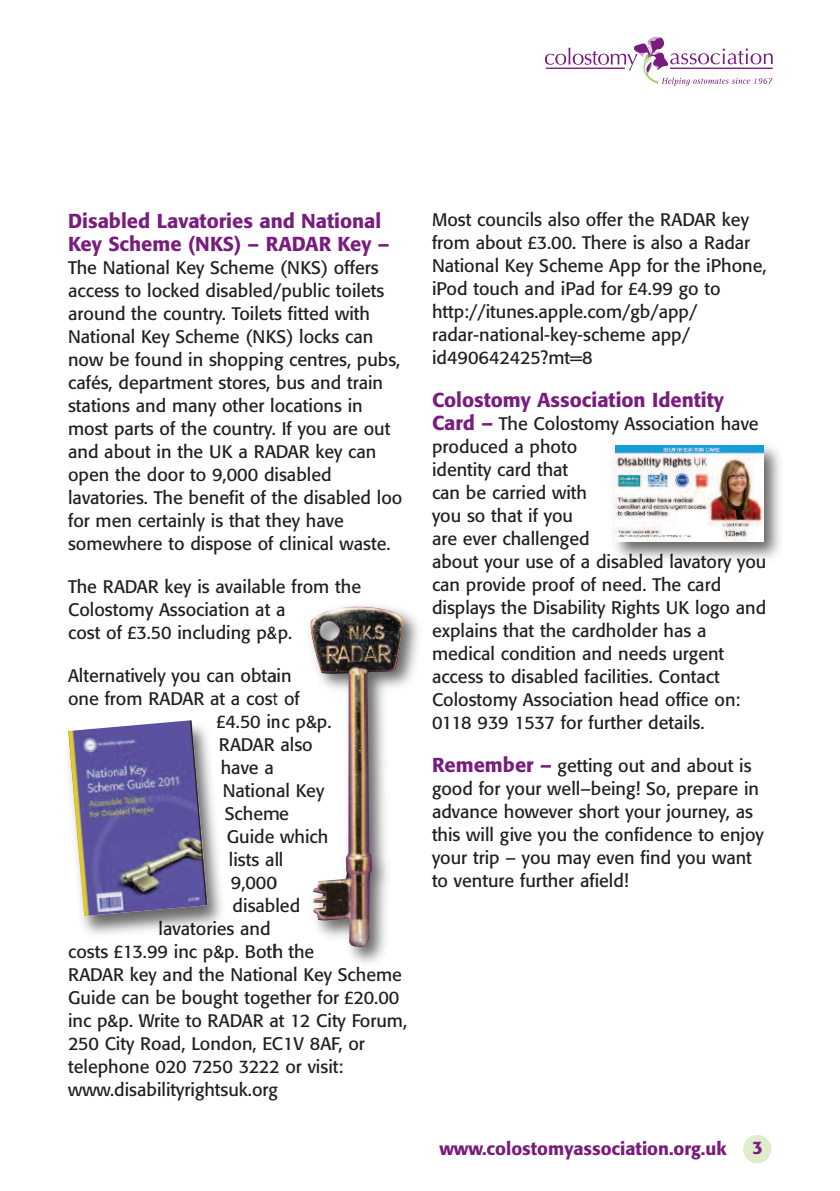
<style>
.page{position:relative;width:840px;height:1191px;background:#fff}
.page>*{position:absolute;margin:0;border:0;box-sizing:border-box;transform-origin:0 0}
.t1{font:500 20px/23px "Formata";color:#781d7d}
.t2{font:18px/23px "Formata";color:#231f20}
.t3{font:500 18px "Formata";color:#781d7d}
.s1{font-weight:500;font-size:20px;color:#781d7d}
</style>
<div class="page">
<div style="left:742px;top:1135px;width:29px;height:28px;background:#dfedcd;border-radius:50%"></div>
<svg style="left:545px;top:37px;width:227px;height:49px"></svg>
<img style="left:82px;top:751px;width:140px;height:184px">
<img style="left:68px;top:720px;width:140px;height:196px">
<img style="left:349px;top:605px;width:69px;height:358px">
<img style="left:310px;top:606px;width:92px;height:341px">
<img style="left:615px;top:445px;width:165px;height:114px">
<img style="left:615px;top:445px;width:148px;height:96px">
<p class="t1" style="left:68px;top:211px;width:323px">Disabled Lavatories and National<br>Key Scheme (NKS) – RADAR Key –</p>
<p class="t2" style="left:68px;top:257px;width:335px">The National Key Scheme (NKS) offers access to locked disabled/public toilets around the country. Toilets fitted with National Key Scheme (NKS) locks can now be found in shopping centres, pubs, cafés, department stores, bus and train stations and many other locations in most parts of the country. If you are out and about in the UK a RADAR key can open the door to 9,000 disabled lavatories. The benefit of the disabled loo for men certainly is that they have somewhere to dispose of clinical waste.</p>
<p class="t2" style="left:68px;top:576px;width:294px">The RADAR key is available from the<br>Colostomy Association at a<br>cost of £3.50 including p&amp;p.</p>
<p class="t2" style="left:68px;top:665px;width:225px">Alternatively you can obtain</p>
<p class="t2" style="left:68px;top:688px;width:233px">one from RADAR at a cost of</p>
<p class="t2" style="left:217px;top:711px;width:116px">£4.50 inc p&amp;p.</p>
<p class="t2" style="left:219px;top:734px;width:95px">RADAR also</p>
<p class="t2" style="left:221px;top:757px;width:55px">have a</p>
<p class="t2" style="left:223px;top:780px;width:103px">National Key</p>
<p class="t2" style="left:225px;top:803px;width:66px">Scheme</p>
<p class="t2" style="left:227px;top:826px;width:103px">Guide which</p>
<p class="t2" style="left:229px;top:849px;width:56px">lists all</p>
<p class="t2" style="left:231px;top:872px;width:48px">9,000</p>
<p class="t2" style="left:232px;top:895px;width:69px">disabled</p>
<p class="t2" style="left:158px;top:918px;width:113px">lavatories and</p>
<p class="t2" style="left:68px;top:941px;width:247px">costs £13.99 inc p&amp;p. Both the</p>
<p class="t2" style="left:68px;top:964px;width:335px">RADAR key and the National Key Scheme</p>
<p class="t2" style="left:68px;top:987px;width:332px">Guide can be bought together for £20.00</p>
<p class="t2" style="left:68px;top:1010px;width:340px">inc p&amp;p. Write to RADAR at 12 City Forum,</p>
<p class="t2" style="left:68px;top:1033px;width:298px">250 City Road, London, EC1V 8AF, or</p>
<p class="t2" style="left:68px;top:1056px;width:276px">telephone 020 7250 3222 or visit:</p>
<p class="t2" style="left:68px;top:1079px;width:211px">www.disabilityrightsuk.org</p>
<p class="t2" style="left:432px;top:210px;width:336px">Most councils also offer the RADAR key from about £3.00. There is also a Radar National Key Scheme App for the iPhone, iPod touch and iPad for £4.99 go to http://itunes.apple.com/gb/app/ radar-national-key-scheme app/ id490642425?mt=8</p>
<p class="t1" style="left:432px;top:390px;width:293px">Colostomy Association Identity</p>
<p class="t2" style="left:432px;top:414px;width:336px"><span class="s1">Card –</span> The Colostomy Association have produced a photo<br>identity card that<br>can be carried with<br>you so that if you<br>are ever challenged<br>about your use of a disabled lavatory you can provide proof of need. The card displays the Disability Rights UK logo and explains that the cardholder has a medical condition and needs urgent access to disabled facilities. Contact<br>Colostomy Association head office on:<br>0118 939 1537 for further details.</p>
<p class="t2" style="left:432px;top:756px;width:333px"><span class="s1">Remember –</span> getting out and about is good for your well–being! So, prepare in advance however short your journey, as this will give you the confidence to enjoy your trip – you may even find you want to venture further afield!</p>
<p class="t3" style="left:439px;top:1140px;width:288px">www.colostomyassociation.org.uk</p>
<p class="t3" style="left:752px;top:1140px;width:12px">3</p>
</div>
